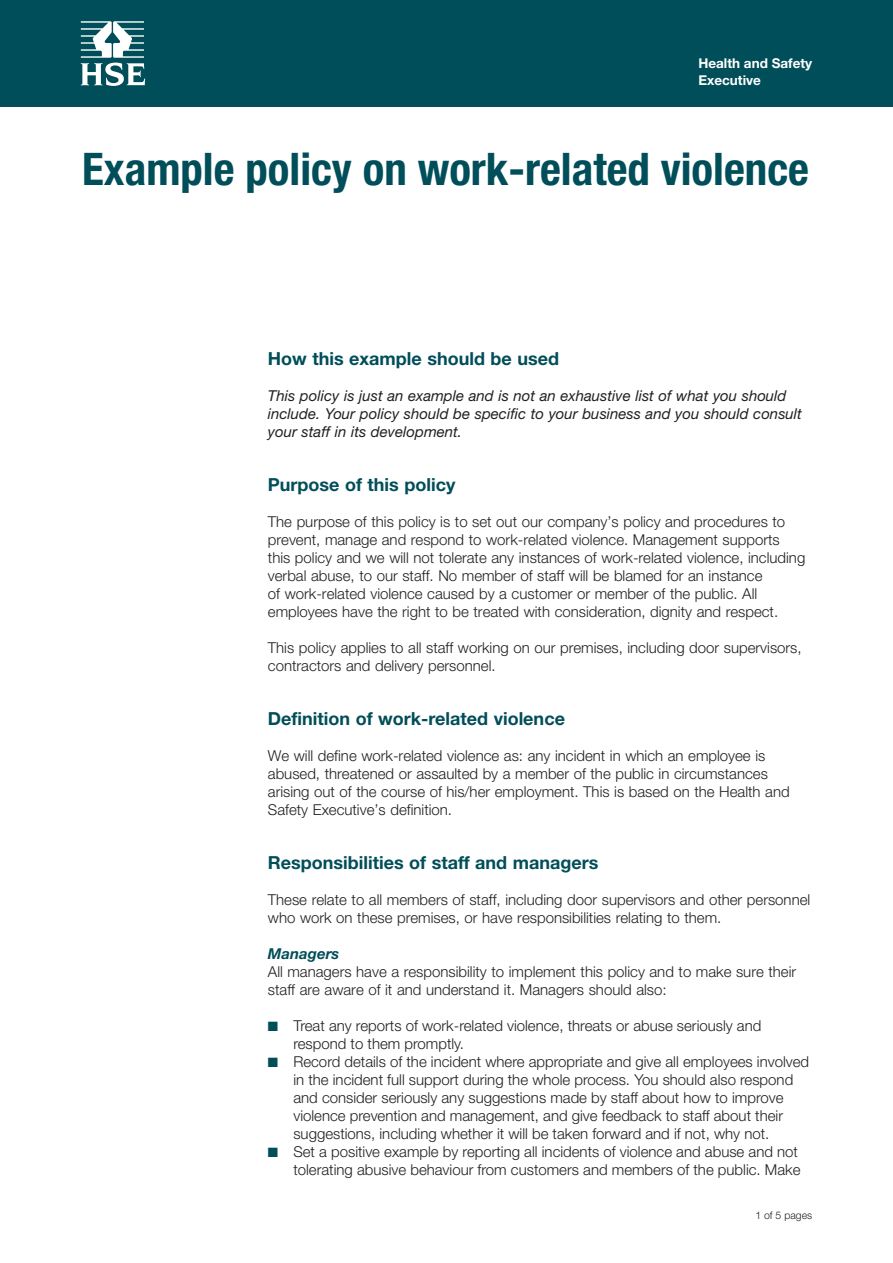
<style>
.page{position:relative;width:893px;height:1263px;background:#fff}
.page>*{position:absolute;margin:0;border:0;box-sizing:border-box;transform-origin:0 0}
.t1{font:700 condensed 45px "Helvetica Neue";color:#004e59}
.t2{font:700 18px "Helvetica Neue";color:#004e59}
.t3{font:300 15px/18px "Helvetica Neue";color:#231f20}
.t4{font:italic 15px/18px "Helvetica Neue";color:#231f20}
.t5{font:italic 700 15px "Helvetica Neue";color:#004e59}
.t6{font:700 13.5px/16.5px "Helvetica Neue";color:#fff}
.t7{font:300 10.5px "Helvetica Neue";color:#231f20}
.s1{color:#004e59}
</style>
<div class="page">
<div style="left:0;top:0;width:893px;height:106px;background:#004e59"></div>
<svg style="left:81px;top:21px;width:64px;height:65px"></svg>
<p class="t6" style="left:698px;top:55px;width:115px">Health and Safety<br>Executive</p>
<h1 class="t1" style="left:82px;top:142px;width:728px">Example policy on work-related violence</h1>
<p class="t2" style="left:268px;top:347px;width:293px">How this example should be used</p>
<p class="t4" style="left:268px;top:386px;width:536px">This policy is just an example and is not an exhaustive list of what you should include. Your policy should be specific to your business and you should consult your staff in its development.</p>
<p class="t2" style="left:268px;top:473px;width:189px">Purpose of this policy</p>
<p class="t3" style="left:268px;top:512px;width:539px">The purpose of this policy is to set out our company’s policy and procedures to prevent, manage and respond to work-related violence. Management supports this policy and we will not tolerate any instances of work-related violence, including verbal abuse, to our staff. No member of staff will be blamed for an instance<br>of work-related violence caused by a customer or member of the public. All employees have the right to be treated with consideration, dignity and respect.</p>
<p class="t3" style="left:268px;top:638px;width:535px">This policy applies to all staff working on our premises, including door supervisors, contractors and delivery personnel.</p>
<p class="t2" style="left:268px;top:707px;width:299px">Definition of work-related violence</p>
<p class="t3" style="left:268px;top:746px;width:523px">We will define work-related violence as: any incident in which an employee is abused, threatened or assaulted by a member of the public in circumstances arising out of the course of his/her employment. This is based on the Health and Safety Executive’s definition.</p>
<p class="t2" style="left:268px;top:851px;width:332px">Responsibilities of staff and managers</p>
<p class="t3" style="left:268px;top:890px;width:544px">These relate to all members of staff, including door supervisors and other personnel who work on these premises, or have responsibilities relating to them.</p>
<p class="t5" style="left:268px;top:944px;width:73px">Managers</p>
<p class="t3" style="left:268px;top:962px;width:530px">All managers have a responsibility to implement this policy and to make sure their staff are aware of it and understand it. Managers should also:</p>
<p class="t3" style="left:293px;top:1016px;width:469px;text-indent:-26px"><span class="s1">■</span> Treat any reports of work-related violence, threats or abuse seriously and respond to them promptly.</p>
<p class="t3" style="left:293px;top:1052px;width:517px;text-indent:-26px"><span class="s1">■</span> Record details of the incident where appropriate and give all employees involved in the incident full support during the whole process. You should also respond and consider seriously any suggestions made by staff about how to improve violence prevention and management, and give feedback to staff about their suggestions, including whether it will be taken forward and if not, why not.</p>
<p class="t3" style="left:268px;top:1142px;width:534px;text-align:right"><span class="s1">■</span> Set a positive example by reporting all incidents of violence and abuse and not tolerating abusive behaviour from customers and members of the public. Make</p>
<p class="t7" style="left:755px;top:1209px;width:58px">1 of 5 pages</p>
</div>
